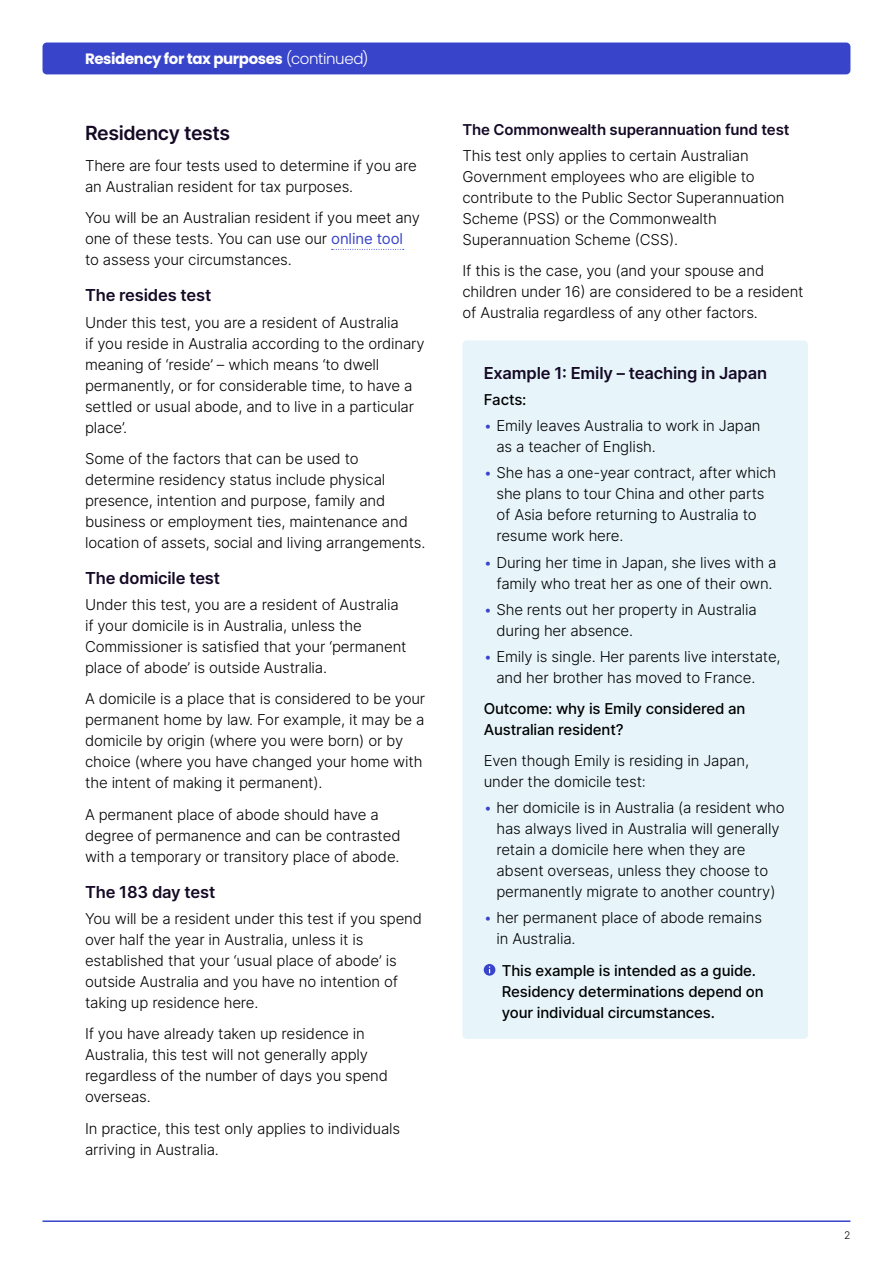
<style>
.page{position:relative;width:893px;height:1263px;background:#fff}
.page>*{position:absolute;margin:0;border:0;box-sizing:border-box;transform-origin:0 0}
.t1{font:600 19.5px "Inter";letter-spacing:-.02em;color:#150925}
.t2{font:600 16.5px "Inter";letter-spacing:-.01em;color:#150925}
.t3{font:300 15px/21px "Inter";letter-spacing:-.01em;color:#000}
.p_icon{font:500 15px/21px "Inter";letter-spacing:-.01em;color:#000}
.t4{font:600 15px "Inter";letter-spacing:-.01em;color:#150925}
.t5{font:700 15px "Poppins";letter-spacing:-.025em;color:#fff}
.t6{font:300 10.5px "Inter";color:#000}
.s1{font-weight:300}
.s2{font-weight:400;color:#3844ca}
.s3{color:#3844ca}
</style>
<div class="page">
<hr style="left:43px;top:1220px;width:807px;height:2px;background:#3844ca">
<svg style="left:332px;top:249px;width:72px;height:1px"></svg>
<div style="left:462px;top:340px;width:346px;height:699px;background:#e7f5fb;border-radius:4px"></div>
<svg style="left:484px;top:964px;width:11px;height:12px"></svg>
<div style="left:43px;top:43px;width:807px;height:31px;background:#3844ca;border-radius:4px"></div>
<p class="t5" style="left:85px;top:50px;width:285px">Residency for tax purposes <span class="s1">(continued)</span></p>
<p class="t1" style="left:85px;top:118px;width:147px">Residency tests</p>
<p class="t3" style="left:85px;top:155px;width:333px">There are four tests used to determine if you are an Australian resident for tax purposes.</p>
<p class="t3" style="left:85px;top:207px;width:336px">You will be an Australian resident if you meet any one of these tests. You can use our <span class="s2">online tool </span>to assess your circumstances.</p>
<h4 class="t2" style="left:85px;top:283px;width:128px">The resides test</h4>
<p class="t3" style="left:85px;top:311px;width:341px">Under this test, you are a resident of Australia<br>if you reside in Australia according to the ordinary meaning of ‘reside’ – which means ‘to dwell permanently, or for considerable time, to have a settled or usual abode, and to live in a particular place’.</p>
<p class="t3" style="left:85px;top:448px;width:342px">Some of the factors that can be used to determine residency status include physical presence, intention and purpose, family and business or employment ties, maintenance and location of assets, social and living arrangements.</p>
<h4 class="t2" style="left:85px;top:566px;width:137px">The domicile test</h4>
<p class="t3" style="left:85px;top:594px;width:323px">Under this test, you are a resident of Australia if your domicile is in Australia, unless the Commissioner is satisfied that your ‘permanent place of abode’ is outside Australia.</p>
<p class="t3" style="left:85px;top:688px;width:342px">A domicile is a place that is considered to be your permanent home by law. For example, it may be a domicile by origin (where you were born) or by choice (where you have changed your home with the intent of making it permanent).</p>
<p class="t3" style="left:85px;top:803px;width:317px">A permanent place of abode should have a degree of permanence and can be contrasted with a temporary or transitory place of abode.</p>
<h4 class="t2" style="left:85px;top:880px;width:132px">The 183 day test</h4>
<p class="t3" style="left:85px;top:908px;width:338px">You will be a resident under this test if you spend over half the year in Australia, unless it is established that your ‘usual place of abode’ is outside Australia and you have no intention of taking up residence here.</p>
<p class="t3" style="left:85px;top:1023px;width:304px">If you have already taken up residence in Australia, this test will not generally apply regardless of the number of days you spend overseas.</p>
<p class="t3" style="left:85px;top:1117px;width:317px">In practice, this test only applies to individuals arriving in Australia.</p>
<h5 class="t4" style="left:462px;top:119px;width:328px">The Commonwealth superannuation fund test</h5>
<p class="t3" style="left:462px;top:144px;width:324px">This test only applies to certain Australian Government employees who are eligible to contribute to the Public Sector Superannuation Scheme (PSS) or the Commonwealth Superannuation Scheme (CSS).</p>
<p class="t3" style="left:462px;top:260px;width:343px">If this is the case, you (and your spouse and children under 16) are considered to be a resident of Australia regardless of any other factors.</p>
<h4 class="t2" style="left:484px;top:361px;width:285px">Example 1: Emily – teaching in Japan</h4>
<p class="p_icon" style="left:484px;top:389px;width:44px">Facts:</p>
<p class="t3" style="left:496px;top:415px;width:266px;text-indent:-13px"><span class="s3">•</span> Emily leaves Australia to work in Japan as a teacher of English.</p>
<p class="t3" style="left:496px;top:462px;width:281px;text-indent:-13px"><span class="s3">•</span> She has a one-year contract, after which she plans to tour China and other parts of Asia before returning to Australia to resume work here.</p>
<p class="t3" style="left:484px;top:551px;width:294px;text-align:center"><span class="s3">•</span> During her time in Japan, she lives with a family who treat her as one of their own.</p>
<p class="t3" style="left:496px;top:598px;width:262px;text-indent:-13px"><span class="s3">•</span> She rents out her property in Australia during her absence.</p>
<p class="t3" style="left:496px;top:646px;width:286px;text-indent:-13px"><span class="s3">•</span> Emily is single. Her parents live interstate, and her brother has moved to France.</p>
<p class="p_icon" style="left:484px;top:698px;width:263px">Outcome: why is Emily considered an<br>Australian resident?</p>
<p class="t3" style="left:484px;top:750px;width:267px">Even though Emily is residing in Japan, under the domicile test:</p>
<p class="t3" style="left:496px;top:797px;width:290px;text-indent:-13px"><span class="s3">•</span> her domicile is in Australia (a resident who has always lived in Australia will generally retain a domicile here when they are absent overseas, unless they choose to permanently migrate to another country)</p>
<p class="t3" style="left:496px;top:907px;width:267px;text-indent:-13px"><span class="s3">•</span> her permanent place of abode remains in Australia.</p>
<p class="p_icon" style="left:502px;top:959px;width:263px">This example is intended as a guide.<br>Residency determinations depend on your individual circumstances.</p>
<p class="t6" style="left:844px;top:1228px;width:8px">2</p>
</div>
